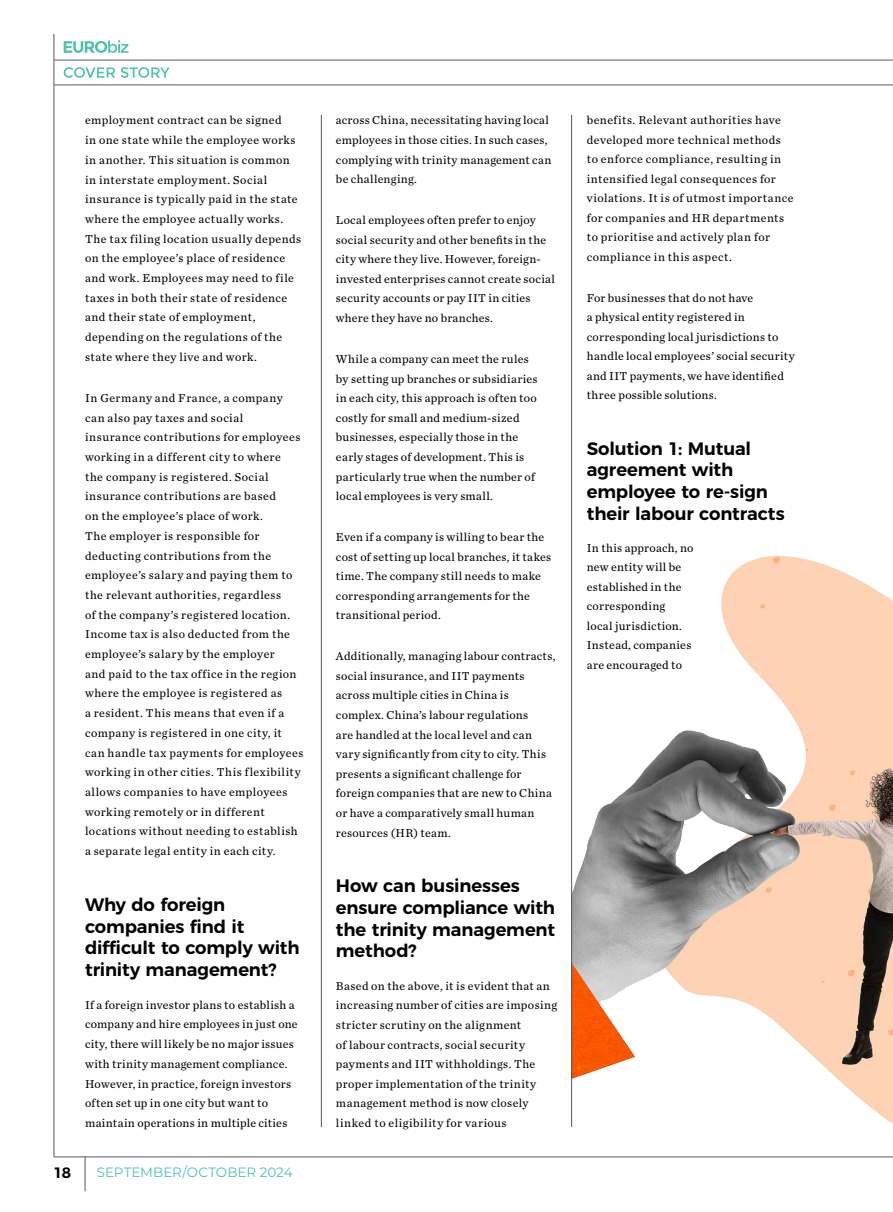
<style>
.page{position:relative;width:893px;height:1212px;background:#fff}
.page>*{position:absolute;margin:0;border:0;box-sizing:border-box;transform-origin:0 0}
.t1{font:600 18px/21.8px "Montserrat";letter-spacing:-.01em;color:#000}
.t2{font:600 15px "Montserrat";color:#000}
.t3{font:13.5px "Montserrat";color:#52c1ab}
.t4{font:12px/19.6px "Chronicle Text G2";letter-spacing:.03em;color:#000}
</style>
<div class="page">
<hr style="left:54px;top:85px;width:839px;height:1px;background:#58585b">
<hr style="left:54px;top:60px;width:839px;height:1px;background:#58585b">
<hr style="left:54px;top:1156px;width:839px;height:1px;background:#58585b">
<svg style="left:64px;top:40px;width:65px;height:13px"></svg>
<img style="left:571px;top:549px;width:322px;height:609px">
<hr style="left:321px;top:115px;width:1px;height:1012px;background:#58585b">
<hr style="left:571px;top:115px;width:1px;height:1012px;background:#58585b">
<hr style="left:85px;top:1157px;width:1px;height:34px;background:#58585b">
<hr style="left:54px;top:34px;width:1px;height:1123px;background:#58585b">
<svg style="left:64px;top:67px;width:106px;height:11px"></svg>
<p class="t4" style="left:85px;top:110px;width:218px">employment contract can be signed<br>in one state while the employee works in another. This situation is common in interstate employment. Social insurance is typically paid in the state where the employee actually works.<br>The tax filing location usually depends on the employee’s place of residence and work. Employees may need to file taxes in both their state of residence and their state of employment, depending on the regulations of the state where they live and work.</p>
<p class="t4" style="left:85px;top:387px;width:220px">In Germany and France, a company can also pay taxes and social<br>insurance contributions for employees working in a different city to where<br>the company is registered. Social insurance contributions are based<br>on the employee’s place of work.<br>The employer is responsible for deducting contributions from the employee’s salary and paying them to the relevant authorities, regardless<br>of the company’s registered location.<br>Income tax is also deducted from the employee’s salary by the employer<br>and paid to the tax office in the region where the employee is registered as<br>a resident. This means that even if a company is registered in one city, it can handle tax payments for employees working in other cities. This flexibility allows companies to have employees working remotely or in different locations without needing to establish a separate legal entity in each city.</p>
<h1 class="t1" style="left:85px;top:892px;width:216px">Why do foreign companies find it difficult to comply with trinity management?</h1>
<p class="t4" style="left:85px;top:994px;width:214px">If a foreign investor plans to establish a company and hire employees in just one city, there will likely be no major issues with trinity management compliance.<br>However, in practice, foreign investors often set up in one city but want to maintain operations in multiple cities</p>
<p class="t2" style="left:54px;top:1160px;width:19px">18</p>
<p class="t3" style="left:97px;top:1163px;width:197px">SEPTEMBER/OCTOBER 2024</p>
<p class="t4" style="left:336px;top:110px;width:217px">across China, necessitating having local employees in those cities. In such cases, complying with trinity management can be challenging.</p>
<p class="t4" style="left:336px;top:210px;width:220px">Local employees often prefer to enjoy social security and other benefits in the city where they live. However, foreign&shy;invested enterprises cannot create social security accounts or pay IIT in cities where they have no branches.</p>
<p class="t4" style="left:336px;top:348px;width:203px">While a company can meet the rules by setting up branches or subsidiaries in each city, this approach is often too costly for small and medium-sized businesses, especially those in the early stages of development. This is particularly true when the number of local employees is very small.</p>
<p class="t4" style="left:336px;top:526px;width:217px">Even if a company is willing to bear the cost of setting up local branches, it takes time. The company still needs to make corresponding arrangements for the transitional period.</p>
<p class="t4" style="left:336px;top:646px;width:221px">Additionally, managing labour contracts, social insurance, and IIT payments across multiple cities in China is complex. China’s labour regulations<br>are handled at the local level and can vary significantly from city to city. This presents a significant challenge for foreign companies that are new to China or have a comparatively small human resources (HR) team.</p>
<h1 class="t1" style="left:336px;top:873px;width:221px">How can businesses ensure compliance with the trinity management method?</h1>
<p class="t4" style="left:336px;top:975px;width:223px">Based on the above, it is evident that an increasing number of cities are imposing stricter scrutiny on the alignment<br>of labour contracts, social security payments and IIT withholdings. The proper implementation of the trinity management method is now closely linked to eligibility for various</p>
<p class="t4" style="left:587px;top:110px;width:208px">benefits. Relevant authorities have developed more technical methods to enforce compliance, resulting in intensified legal consequences for violations. It is of utmost importance for companies and HR departments to prioritise and actively plan for compliance in this aspect.</p>
<p class="t4" style="left:587px;top:287px;width:209px">For businesses that do not have<br>a physical entity registered in corresponding local jurisdictions to handle local employees’ social security and IIT payments, we have identified three possible solutions.</p>
<h1 class="t1" style="left:587px;top:436px;width:199px">Solution 1: Mutual agreement with employee to re-sign their labour contracts</h1>
<p class="t4" style="left:587px;top:537px;width:108px">In this approach, no new entity will be established in the corresponding local jurisdiction.<br>Instead, companies are encouraged to</p>
</div>
